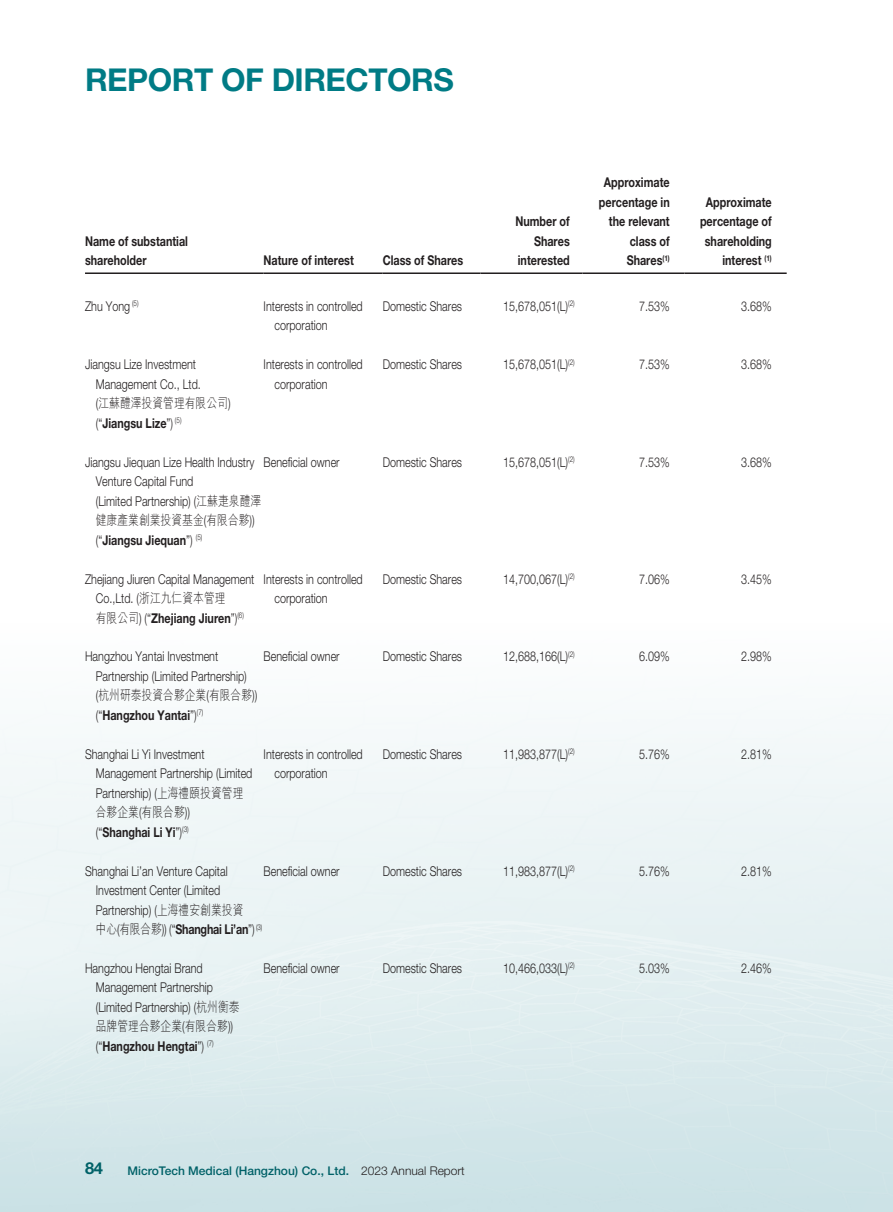
<style>
.page{position:relative;width:893px;height:1212px;background:#fff}
.page>*{position:absolute;margin:0;border:0;box-sizing:border-box;transform-origin:0 0}
.t1{font:700 31.5px "Helvetica Neue LT Std";letter-spacing:-.015em;color:#007b85}
.t2{font:700 16.5px "Helvetica Neue LT Std";color:#006168}
._00_txt{font:300 13.5px/19.5px "Helvetica Neue LT Std";color:#231f20;scale:.8 1}
._00_txt-2{font:700 13.5px "Helvetica Neue LT Std";color:#231f20;scale:.8 1}
.t3{font:500 12px "Helvetica Neue LT Std";color:#006168}
.s1{font-family:"M Hei HK"}
.s2{font-weight:700}
.s3{font-weight:300;color:#231f20}
</style>
<div class="page">
<hr style="left:85px;top:272px;width:179px;height:2px;background:#231f20">
<hr style="left:264px;top:272px;width:119px;height:2px;background:#231f20">
<hr style="left:383px;top:272px;width:97px;height:2px;background:#231f20">
<hr style="left:480px;top:272px;width:103px;height:2px;background:#231f20">
<hr style="left:583px;top:272px;width:102px;height:2px;background:#231f20">
<hr style="left:685px;top:272px;width:102px;height:2px;background:#231f20">
<h1 class="t1" style="left:85px;top:60px;width:370px">REPORT OF DIRECTORS</h1>
<p class="_00_txt-2" style="left:85px;top:233px;width:130px">Name of substantial</p>
<p class="_00_txt-2" style="left:85px;top:252px;width:78px">shareholder</p>
<p class="_00_txt-2" style="left:264px;top:252px;width:114px">Nature of interest</p>
<p class="_00_txt-2" style="left:383px;top:252px;width:102px">Class of Shares</p>
<p class="_00_txt-2" style="left:515px;top:213px;width:69px">Number of</p>
<p class="_00_txt-2" style="left:534px;top:233px;width:46px">Shares</p>
<p class="_00_txt-2" style="left:518px;top:252px;width:66px">interested</p>
<p class="_00_txt-2" style="left:604px;top:174px;width:84px">Approximate</p>
<p class="_00_txt-2" style="left:599px;top:194px;width:90px">percentage in</p>
<p class="_00_txt-2" style="left:609px;top:213px;width:78px">the relevant</p>
<p class="_00_txt-2" style="left:630px;top:233px;width:51px">class of</p>
<p class="_00_txt-2" style="left:627px;top:252px;width:55px">Shares<sup>(1)</sup></p>
<p class="_00_txt-2" style="left:706px;top:194px;width:84px">Approximate</p>
<p class="_00_txt-2" style="left:700px;top:213px;width:91px">percentage of</p>
<p class="_00_txt-2" style="left:705px;top:233px;width:85px">shareholding</p>
<p class="_00_txt-2" style="left:722px;top:252px;width:63px">interest <sup>(1)</sup></p>
<p class="_00_txt" style="left:85px;top:296px;width:68px">Zhu Yong <sup>(5)</sup></p>
<p class="_00_txt" style="left:274px;top:296px;width:112px;text-indent:-11px">Interests in controlled corporation</p>
<p class="_00_txt" style="left:383px;top:296px;width:101px">Domestic Shares</p>
<p class="_00_txt" style="left:503px;top:296px;width:91px">15,678,051(L)<sup>(2)</sup></p>
<p class="_00_txt" style="left:639px;top:296px;width:40px">7.53%</p>
<p class="_00_txt" style="left:741px;top:296px;width:40px">3.68%</p>
<p class="_00_txt" style="left:96px;top:354px;width:170px;text-indent:-11px">Jiangsu Lize Investment<br>Management Co., Ltd.<br>(<span class="s1">江蘇醴澤投資管理有限公司</span>) (“<span class="s2">Jiangsu Lize</span>”) <sup>(5)</sup></p>
<p class="_00_txt" style="left:274px;top:354px;width:112px;text-indent:-11px">Interests in controlled corporation</p>
<p class="_00_txt" style="left:383px;top:354px;width:101px">Domestic Shares</p>
<p class="_00_txt" style="left:503px;top:354px;width:91px">15,678,051(L)<sup>(2)</sup></p>
<p class="_00_txt" style="left:639px;top:354px;width:40px">7.53%</p>
<p class="_00_txt" style="left:741px;top:354px;width:40px">3.68%</p>
<p class="_00_txt" style="left:96px;top:452px;width:208px;text-indent:-11px">Jiangsu Jiequan Lize Health Industry<br>Venture Capital Fund<br>(Limited Partnership) (<span class="s1">江蘇疌泉醴澤健康產業創業投資基金</span>(<span class="s1">有限合夥</span>)) (“<span class="s2">Jiangsu Jiequan</span>”) <sup>(5)</sup></p>
<p class="_00_txt" style="left:264px;top:452px;width:97px">Beneficial owner</p>
<p class="_00_txt" style="left:383px;top:452px;width:101px">Domestic Shares</p>
<p class="_00_txt" style="left:503px;top:452px;width:91px">15,678,051(L)<sup>(2)</sup></p>
<p class="_00_txt" style="left:639px;top:452px;width:40px">7.53%</p>
<p class="_00_txt" style="left:741px;top:452px;width:40px">3.68%</p>
<p class="_00_txt" style="left:96px;top:569px;width:200px;text-indent:-11px">Zhejiang Jiuren Capital Management<br>Co.,Ltd. (<span class="s1">浙江九仁資本管理<br>有限公司</span>) (“<span class="s2">Zhejiang Jiuren</span>”)<sup>(6)</sup></p>
<p class="_00_txt" style="left:274px;top:569px;width:112px;text-indent:-11px">Interests in controlled corporation</p>
<p class="_00_txt" style="left:383px;top:569px;width:101px">Domestic Shares</p>
<p class="_00_txt" style="left:503px;top:569px;width:91px">14,700,067(L)<sup>(2)</sup></p>
<p class="_00_txt" style="left:639px;top:569px;width:40px">7.06%</p>
<p class="_00_txt" style="left:741px;top:569px;width:40px">3.45%</p>
<p class="_00_txt" style="left:96px;top:646px;width:204px;text-indent:-11px">Hangzhou Yantai Investment<br>Partnership (Limited Partnership)<br>(<span class="s1">杭州研泰投資合夥企業</span>(<span class="s1">有限合夥</span>)) (“<span class="s2">Hangzhou Yantai</span>”)<sup>(7)</sup></p>
<p class="_00_txt" style="left:264px;top:646px;width:97px">Beneficial owner</p>
<p class="_00_txt" style="left:383px;top:646px;width:101px">Domestic Shares</p>
<p class="_00_txt" style="left:503px;top:646px;width:91px">12,688,166(L)<sup>(2)</sup></p>
<p class="_00_txt" style="left:639px;top:646px;width:40px">6.09%</p>
<p class="_00_txt" style="left:741px;top:646px;width:40px">2.98%</p>
<p class="_00_txt" style="left:96px;top:744px;width:197px;text-indent:-11px">Shanghai Li Yi Investment<br>Management Partnership (Limited<br>Partnership) (<span class="s1">上海禮頤投資管理合夥企業</span>(<span class="s1">有限合夥</span>))<br>(“<span class="s2">Shanghai Li Yi</span>”)<sup>(3)</sup></p>
<p class="_00_txt" style="left:274px;top:744px;width:112px;text-indent:-11px">Interests in controlled corporation</p>
<p class="_00_txt" style="left:383px;top:744px;width:101px">Domestic Shares</p>
<p class="_00_txt" style="left:503px;top:744px;width:91px">11,983,877(L)<sup>(2)</sup></p>
<p class="_00_txt" style="left:639px;top:744px;width:40px">5.76%</p>
<p class="_00_txt" style="left:741px;top:744px;width:40px">2.81%</p>
<p class="_00_txt" style="left:96px;top:861px;width:210px;text-indent:-11px">Shanghai Li’an Venture Capital<br>Investment Center (Limited<br>Partnership) (<span class="s1">上海禮安創業投資<br>中心</span>(<span class="s1">有限合夥</span>)) (“<span class="s2">Shanghai Li’an</span>”) <sup>(3)</sup></p>
<p class="_00_txt" style="left:264px;top:861px;width:97px">Beneficial owner</p>
<p class="_00_txt" style="left:383px;top:861px;width:101px">Domestic Shares</p>
<p class="_00_txt" style="left:503px;top:861px;width:91px">11,983,877(L)<sup>(2)</sup></p>
<p class="_00_txt" style="left:639px;top:861px;width:40px">5.76%</p>
<p class="_00_txt" style="left:741px;top:861px;width:40px">2.81%</p>
<p class="_00_txt" style="left:96px;top:958px;width:181px;text-indent:-11px">Hangzhou Hengtai Brand<br>Management Partnership (Limited Partnership) (<span class="s1">杭州衡泰品牌管理合夥企業</span>(<span class="s1">有限合夥</span>)) (“<span class="s2">Hangzhou Hengtai</span>”) <sup>(7)</sup></p>
<p class="_00_txt" style="left:264px;top:958px;width:97px">Beneficial owner</p>
<p class="_00_txt" style="left:383px;top:958px;width:101px">Domestic Shares</p>
<p class="_00_txt" style="left:503px;top:958px;width:91px">10,466,033(L)<sup>(2)</sup></p>
<p class="_00_txt" style="left:639px;top:958px;width:40px">5.03%</p>
<p class="_00_txt" style="left:741px;top:958px;width:40px">2.46%</p>
<p class="t2" style="left:85px;top:1158px;width:19px">84</p>
<p class="t3" style="left:128px;top:1163px;width:339px">MicroTech Medical (Hangzhou) Co., Ltd. <span class="s3">2023 Annual Report</span></p>
</div>
